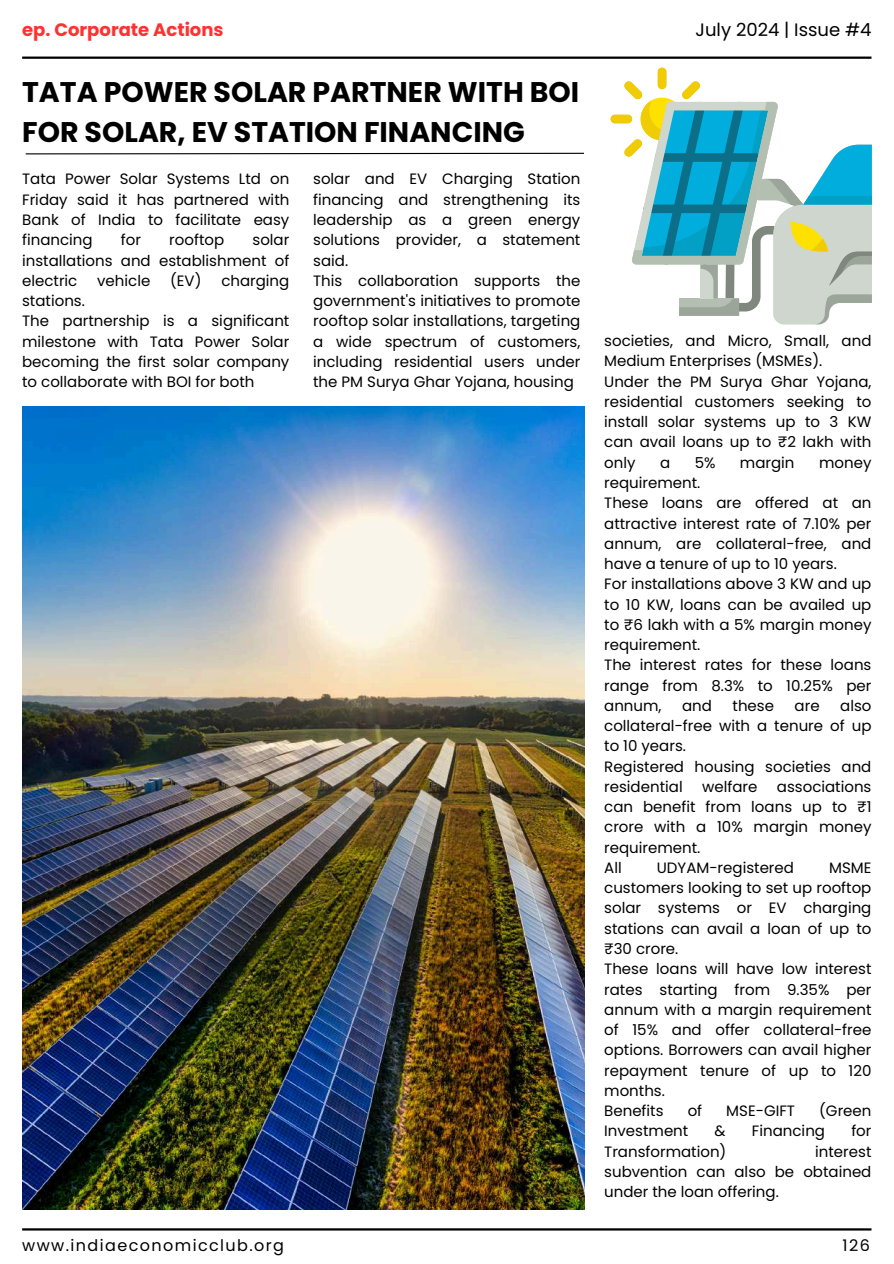
<style>
.page{position:relative;width:894px;height:1264px;background:#fff}
.page>*{position:absolute;margin:0;border:0;box-sizing:border-box;transform-origin:0 0}
.t1{font:700 28.35px/39.3px "Poppins";color:#000}
.t2{font:700 18px "Poppins";color:#ff3131}
.t3{font:18px "Poppins";color:#000}
.t4{font:16.05px "Poppins";letter-spacing:.09em;color:#000}
.t5{font:15px/20.2px "Poppins";color:#000}
</style>
<div class="page">
<hr style="left:22px;top:1228px;width:849px;height:2px;background:#000">
<hr style="left:22px;top:57px;width:849px;height:2px;background:#000">
<svg style="left:25px;top:152px;width:559px;height:3px"></svg>
<img style="left:22px;top:407px;width:562px;height:802px">
<svg style="left:610px;top:68px;width:261px;height:256px"></svg>
<p class="t2" style="left:22px;top:17px;width:203px">ep. Corporate Actions</p>
<p class="t3" style="left:695px;top:17px;width:177px">July 2024 | Issue #4</p>
<h1 class="t1" style="left:22px;top:73px;width:558px">TATA POWER SOLAR PARTNER WITH BOI<br>FOR SOLAR, EV STATION FINANCING</h1>
<p class="t5" style="left:313px;top:169px;width:269px">solar and EV Charging Station financing and strengthening its leadership as a green energy solutions provider, a statement said.<br>This collaboration supports the government's initiatives to promote rooftop solar installations, targeting a wide spectrum of customers, including residential users under the PM Surya Ghar Yojana, housing</p>
<p class="t5" style="left:22px;top:169px;width:269px;text-align:justify">Tata Power Solar Systems Ltd on Friday said it has partnered with Bank of India to facilitate easy financing</p>
<p class="t5" style="left:121px;top:230px;width:22px">for</p>
<p class="t5" style="left:169px;top:230px;width:56px">rooftop</p>
<p class="t5" style="left:22px;top:230px;width:269px;text-align:justify;text-indent:230px">solar installations and establishment of electric</p>
<p class="t5" style="left:97px;top:270px;width:55px">vehicle</p>
<p class="t5" style="left:170px;top:270px;width:121px">(EV) charging</p>
<p class="t5" style="left:22px;top:291px;width:269px">stations.<br>The partnership is a significant milestone with Tata Power Solar becoming the first solar company to collaborate with BOI for both</p>
<p class="t5" style="left:604px;top:331px;width:269px">societies, and Micro, Small, and<br>Medium Enterprises (MSMEs).<br>Under the PM Surya Ghar Yojana, residential customers seeking to install solar systems up to 3 KW can avail loans up to ₹2 lakh with only</p>
<p class="t5" style="left:659px;top:452px;width:12px">a</p>
<p class="t5" style="left:694px;top:452px;width:22px">5%</p>
<p class="t5" style="left:739px;top:452px;width:56px">margin</p>
<p class="t5" style="left:818px;top:452px;width:54px">money</p>
<p class="t5" style="left:604px;top:472px;width:269px">requirement.<br>These loans are offered at an attractive interest rate of 7.10% per annum, are collateral-free, and have a tenure of up to 10 years.<br>For installations above 3 KW and up to 10 KW, loans can be availed up to ₹6 lakh with a 5% margin money requirement.<br>The interest rates for these loans range from 8.3% to 10.25% per annum,</p>
<p class="t5" style="left:604px;top:695px;width:269px;text-indent:236px">also collateral-free with a tenure of up to 10 years.<br>Registered housing societies and residential</p>
<p class="t5" style="left:682px;top:695px;width:31px">and</p>
<p class="t5" style="left:732px;top:695px;width:43px">these</p>
<p class="t5" style="left:794px;top:695px;width:27px">are</p>
<p class="t5" style="left:702px;top:776px;width:57px">welfare</p>
<p class="t5" style="left:604px;top:776px;width:269px;text-indent:173px">associations can benefit from loans up to ₹1 crore with a 10% margin money requirement.<br>All</p>
<p class="t5" style="left:656px;top:857px;width:139px">UDYAM-registered</p>
<p class="t5" style="left:604px;top:857px;width:269px;text-indent:225px">MSME customers looking to set up rooftop solar systems or EV charging stations can avail a loan of up to ₹30 crore.<br>These loans will have low interest rates starting from 9.35% per annum with a margin requirement of 15% and offer collateral-free options. Borrowers can avail higher repayment tenure of up to 120 months.<br>Benefits</p>
<p class="t5" style="left:687px;top:1100px;width:16px">of</p>
<p class="t5" style="left:726px;top:1100px;width:70px">MSE-GIFT</p>
<p class="t5" style="left:818px;top:1100px;width:54px">(Green</p>
<p class="t5" style="left:604px;top:1120px;width:86px">Investment</p>
<p class="t5" style="left:714px;top:1120px;width:13px">&amp;</p>
<p class="t5" style="left:751px;top:1120px;width:75px">Financing</p>
<p class="t5" style="left:851px;top:1120px;width:22px">for</p>
<p class="t5" style="left:604px;top:1141px;width:124px">Transformation)</p>
<p class="t5" style="left:604px;top:1141px;width:269px;text-align:justify;text-indent:211px">interest subvention can also be obtained under the loan offering.</p>
<p class="t4" style="left:22px;top:1234px;width:263px">www.indiaeconomicclub.org</p>
<p class="t4" style="left:842px;top:1234px;width:29px">126</p>
</div>
